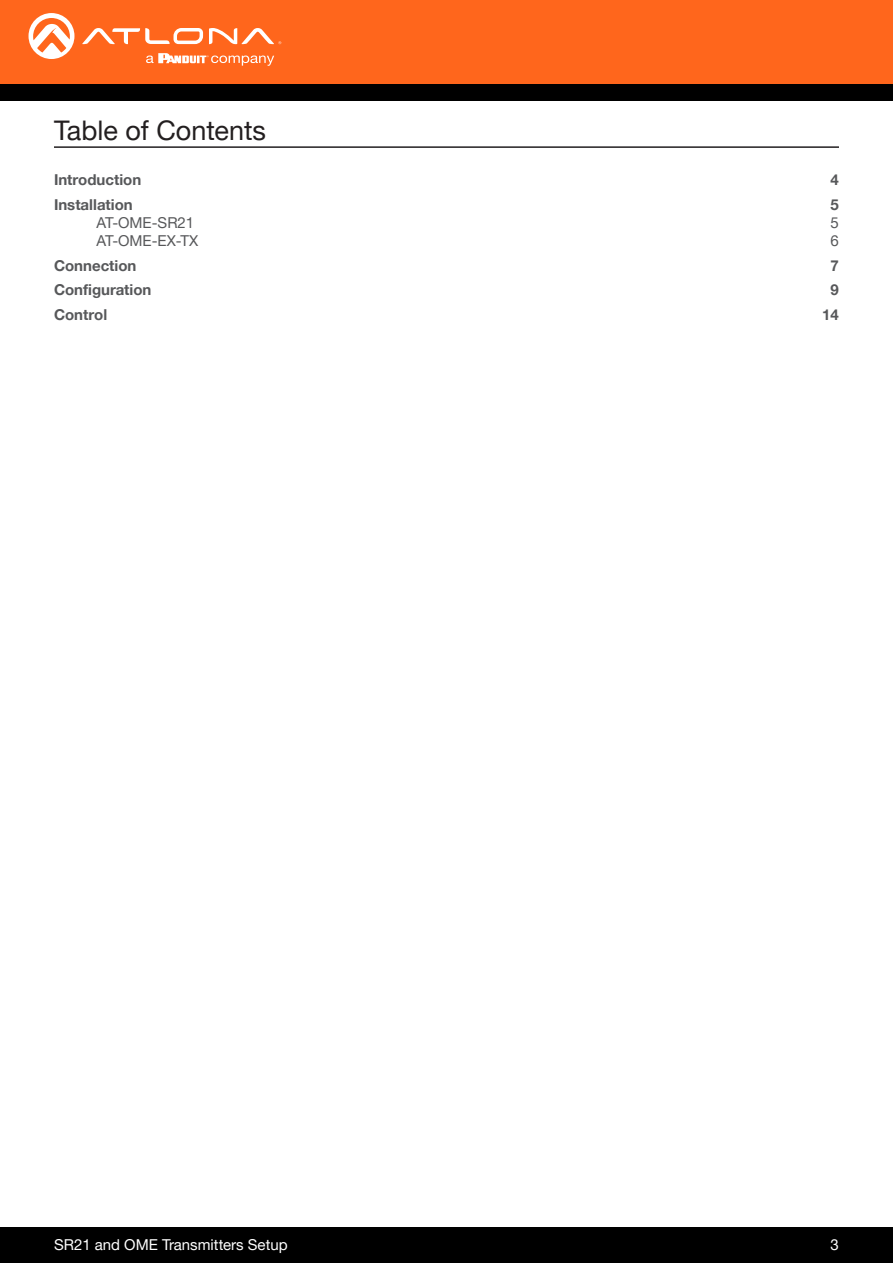
<style>
.page{position:relative;width:893px;height:1263px;background:#fff}
.page>*{position:absolute;margin:0;border:0;box-sizing:border-box;transform-origin:0 0}
.Non_TOC_Section_Head{font:27px "Helvetica Neue LTW1 G";color:#231f20}
.t1{font:700 15px "Helvetica Neue LTW1 G";color:#57585a}
.t2{font:15px "Helvetica Neue LTW1 G";color:#fff}
.t3{font:15px "Helvetica Neue LTW1 G";color:#57585a}
</style>
<div class="page">
<div style="left:0;top:1227px;width:893px;height:36px;background:#000"></div>
<div style="left:0;top:0;width:893px;height:84px;background:#ff661c"></div>
<div style="left:0;top:84px;width:893px;height:16px;background:#000"></div>
<svg style="left:82px;top:28px;width:121px;height:16px"></svg>
<svg style="left:209px;top:28px;width:72px;height:16px"></svg>
<svg style="left:29px;top:13px;width:45px;height:46px"></svg>
<svg style="left:146px;top:53px;width:128px;height:13px"></svg>
<hr style="left:54px;top:146px;width:785px;height:2px;background:#231f20">
<p class="Non_TOC_Section_Head" style="left:54px;top:113px;width:214px">Table of Contents</p>
<p class="t1" style="left:54px;top:170px;width:89px">Introduction</p>
<p class="t1" style="left:831px;top:170px;width:10px">4</p>
<p class="t1" style="left:54px;top:195px;width:80px">Installation</p>
<p class="t1" style="left:831px;top:195px;width:10px">5</p>
<p class="t3" style="left:97px;top:213px;width:99px">AT-OME-SR21</p>
<p class="t3" style="left:831px;top:213px;width:10px">5</p>
<p class="t3" style="left:97px;top:231px;width:103px">AT-OME-EX-TX</p>
<p class="t3" style="left:831px;top:231px;width:10px">6</p>
<p class="t1" style="left:54px;top:256px;width:84px">Connection</p>
<p class="t1" style="left:831px;top:256px;width:10px">7</p>
<p class="t1" style="left:54px;top:281px;width:99px">Configuration</p>
<p class="t1" style="left:831px;top:281px;width:10px">9</p>
<p class="t1" style="left:54px;top:305px;width:55px">Control</p>
<p class="t1" style="left:822px;top:305px;width:18px">14</p>
<p class="t2" style="left:54px;top:1235px;width:235px">SR21 and OME Transmitters Setup</p>
<p class="t2" style="left:831px;top:1235px;width:10px">3</p>
</div>
